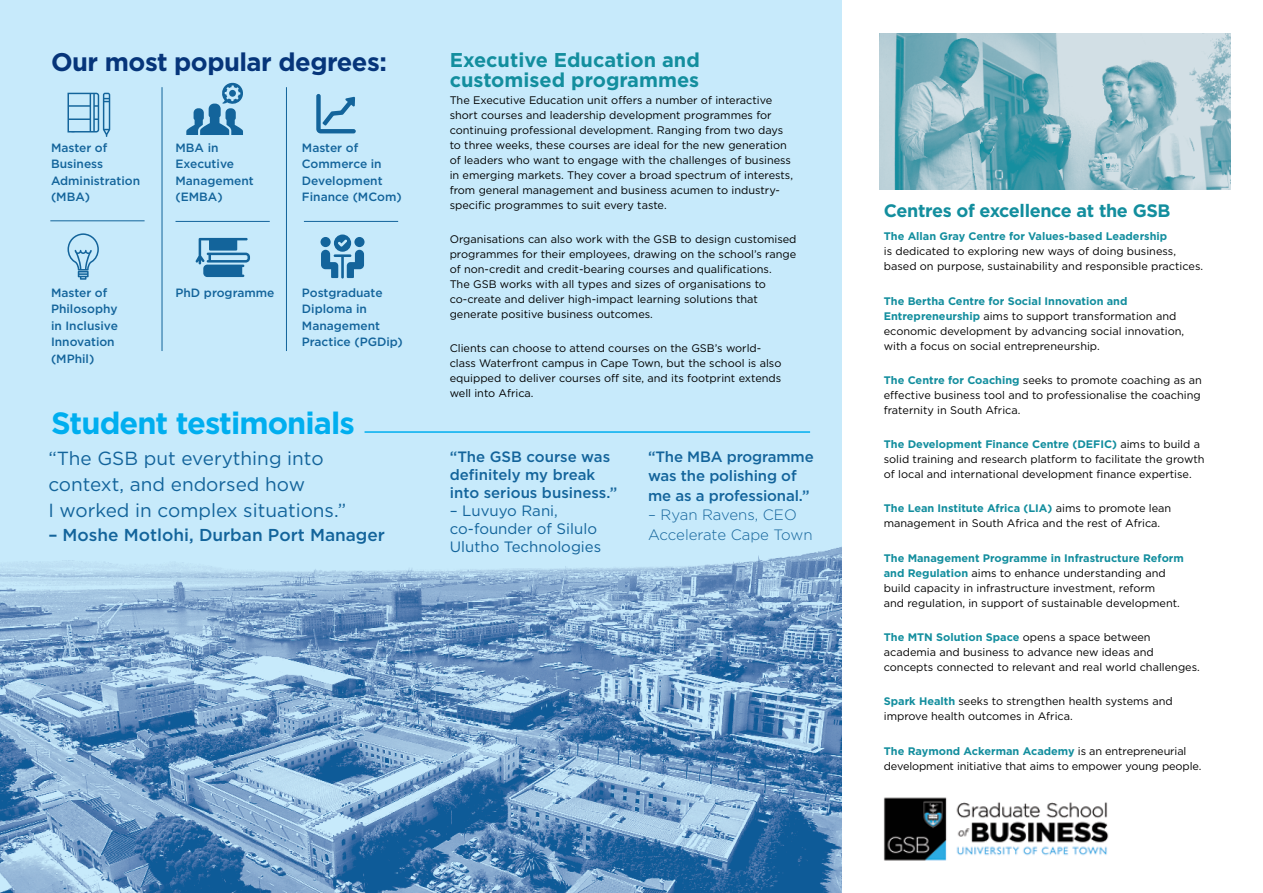
<style>
.page{position:relative;width:1263px;height:893px;background:#fff}
.page>*{position:absolute;margin:0;border:0;box-sizing:border-box;transform-origin:0 0}
.t1{font:700 30.75px "Gotham";letter-spacing:-.03em;color:#00aeef}
.t2{font:700 25.5px "Gotham";letter-spacing:-.02em;color:#06357a}
.t3{font:700 19.95px/19.5px "Gotham";color:#138e9e}
.t4{font:18.9px/26px "Gotham";color:#13649b}
.t5{font:700 18px "Gotham";letter-spacing:-.02em;color:#138e9e}
.t6{font:500 17.25px "Gotham";color:#13649b}
.t7{font:500 15px/18px "Gotham";letter-spacing:-.01em;color:#13649b}
.t8{font:15px/18px "Gotham";color:#13649b}
.t9{font:300 15px/19.5px "Gotham";color:#13649b}
.t10{font:500 12px/16.5px "Gotham";color:#13649b}
.t11{font:10.95px/15px "Gotham";color:#000}
.t12{font:700 10.95px "Gotham";color:#138e9e}
.s1{font-weight:700;color:#138e9e}
</style>
<div class="page">
<div style="left:0;top:0;width:842px;height:893px;background:#c7eafb"></div>
<img style="left:0;top:546px;width:842px;height:347px">
<img style="left:883px;top:797px;width:226px;height:64px">
<img style="left:879px;top:33px;width:351px;height:156px">
<hr style="left:364px;top:431px;width:446px;height:2px;background:#00aeef">
<hr style="left:162px;top:87px;width:1px;height:264px;background:#13649b">
<hr style="left:286px;top:87px;width:1px;height:264px;background:#13649b">
<hr style="left:50px;top:221px;width:95px;height:1px;background:#13649b">
<hr style="left:176px;top:221px;width:94px;height:1px;background:#13649b">
<hr style="left:304px;top:221px;width:94px;height:1px;background:#13649b">
<svg style="left:316px;top:94px;width:40px;height:39px"></svg>
<svg style="left:195px;top:238px;width:55px;height:39px"></svg>
<svg style="left:321px;top:234px;width:43px;height:45px"></svg>
<svg style="left:186px;top:82px;width:57px;height:53px"></svg>
<div style="left:229px;top:90px;width:7px;height:7px;background:#13649b;border-radius:50%"></div>
<svg style="left:67px;top:233px;width:32px;height:47px"></svg>
<svg style="left:68px;top:93px;width:42px;height:44px"></svg>
<h2 class="t2" style="left:51px;top:45px;width:337px">Our most popular degrees:</h2>
<p class="t10" style="left:51px;top:139px;width:91px">Master of<br>Business<br>Administration (MBA)</p>
<p class="t10" style="left:51px;top:284px;width:68px">Master of<br>Philosophy in Inclusive<br>Innovation (MPhil)</p>
<p class="t10" style="left:175px;top:139px;width:80px">MBA in<br>Executive<br>Management (EMBA)</p>
<p class="t10" style="left:302px;top:139px;width:101px">Master of<br>Commerce in<br>Development<br>Finance (MCom)</p>
<p class="t10" style="left:175px;top:284px;width:100px">PhD programme</p>
<p class="t10" style="left:302px;top:284px;width:102px">Postgraduate<br>Diploma in<br>Management<br>Practice (PGDip)</p>
<h1 class="t1" style="left:51px;top:403px;width:305px">Student testimonials</h1>
<h3 class="t4" style="left:48px;top:445px;width:300px">“The GSB put everything into context, and endorsed how<br>I worked in complex situations.”</h3>
<h3 class="t6" style="left:48px;top:523px;width:338px">– Moshe Motlohi, Durban Port Manager</h3>
<h3 class="t3" style="left:450px;top:50px;width:252px">Executive Education and customised programmes</h3>
<p class="t11" style="left:450px;top:92px;width:345px">The Executive Education unit offers a number of interactive short courses and leadership development programmes for continuing professional development. Ranging from two days to three weeks, these courses are ideal for the new generation of leaders who want to engage with the challenges of business in emerging markets. They cover a broad spectrum of interests, from general management and business acumen to industry&shy;specific programmes to suit every taste.</p>
<p class="t11" style="left:450px;top:231px;width:348px">Organisations can also work with the GSB to design customised programmes for their employees, drawing on the school’s range of non-credit and credit-bearing courses and qualifications.<br>The GSB works with all types and sizes of organisations to co-create and deliver high-impact learning solutions that generate positive business outcomes.</p>
<p class="t11" style="left:450px;top:341px;width:333px">Clients can choose to attend courses on the GSB’s world&shy;class Waterfront campus in Cape Town, but the school is also equipped to deliver courses off site, and its footprint extends well into Africa.</p>
<h3 class="t7" style="left:450px;top:447px;width:169px">“The GSB course was definitely my break into serious business.”</h3>
<h3 class="t8" style="left:450px;top:501px;width:153px">– Luvuyo Rani, co-founder of Silulo<br>Ulutho Technologies</h3>
<h3 class="t7" style="left:648px;top:447px;width:167px;line-height:19.5px">“The MBA programme was the polishing of me as a professional.”</h3>
<h3 class="t9" style="left:648px;top:505px;width:166px">– Ryan Ravens, CEO<br>Accelerate Cape Town</h3>
<h3 class="t5" style="left:884px;top:199px;width:288px">Centres of excellence at the GSB</h3>
<p class="t12" style="left:884px;top:229px;width:285px">The Allan Gray Centre for Values-based Leadership</p>
<p class="t11" style="left:884px;top:244px;width:321px">is dedicated to exploring new ways of doing business, based on purpose, sustainability and responsible practices.</p>
<p class="t11" style="left:884px;top:293px;width:302px"><span class="s1">The Bertha Centre for Social Innovation and Entrepreneurship</span> aims to support transformation and economic development by advancing social innovation, with a focus on social entrepreneurship.</p>
<p class="t11" style="left:884px;top:372px;width:320px;text-align:justify"><span class="s1">The Centre for Coaching</span> seeks to promote coaching as an effective business tool and to professionalise the coaching fraternity in South Africa.</p>
<p class="t11" style="left:884px;top:437px;width:322px"><span class="s1">The Development Finance Centre (DEFIC)</span> aims to build a solid training and research platform to facilitate the growth of local and international development finance expertise.</p>
<p class="t11" style="left:884px;top:501px;width:289px"><span class="s1">The Lean Institute Africa (LIA)</span> aims to promote lean management in South Africa and the rest of Africa.</p>
<p class="t11" style="left:884px;top:550px;width:302px"><span class="s1">The Management Programme in Infrastructure Reform and Regulation</span> aims to enhance understanding and build capacity in infrastructure investment, reform<br>and regulation, in support of sustainable development.</p>
<p class="t11" style="left:884px;top:629px;width:318px"><span class="s1">The MTN Solution Space</span> opens a space between academia and business to advance new ideas and concepts connected to relevant and real world challenges.</p>
<p class="t11" style="left:884px;top:694px;width:290px"><span class="s1">Spark Health</span> seeks to strengthen health systems and improve health outcomes in Africa.</p>
<p class="t11" style="left:884px;top:743px;width:319px"><span class="s1">The Raymond Ackerman Academy</span> is an entrepreneurial development initiative that aims to empower young people.</p>
</div>
